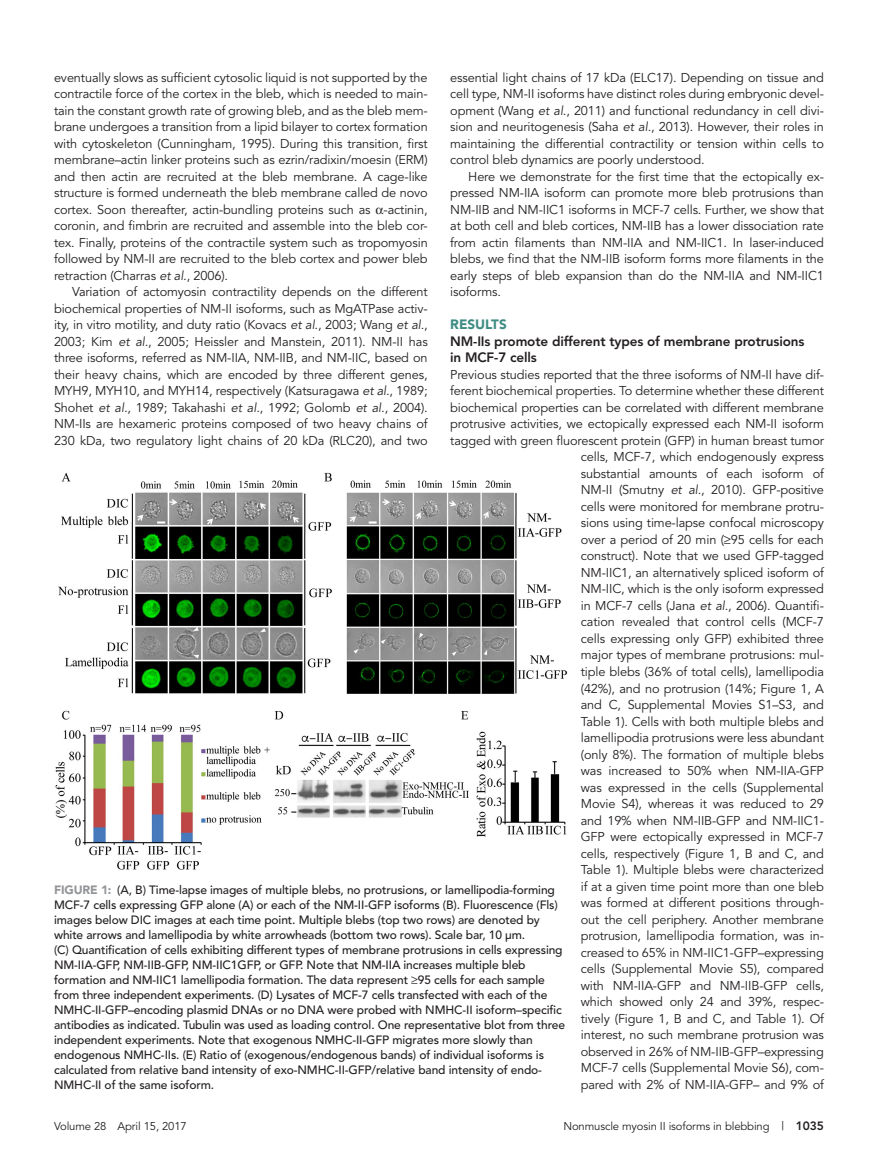
<style>
.page{position:relative;width:878px;height:1175px;background:#fff}
.page>*{position:absolute;margin:0;border:0;box-sizing:border-box;transform-origin:0 0}
.H2afterH1{font:800 13.5px/16.5px "Avenir";letter-spacing:-.01em;color:#231f20}
.t1{font:900 13.5px "Avenir";color:#3e8c83}
.Para{font:12.75px/16.5px "Avenir";letter-spacing:-.01em;color:#231f20;text-align:justify}
.ParaFL{font:12.75px/16.5px "Avenir";letter-spacing:-.01em;color:#231f20;text-align:right}
.FigCaption{font:500 12px/15px "Avenir";letter-spacing:-.01em;color:#231f20}
.ParaFL-2{font:11.25px "Avenir";letter-spacing:-.01em;color:#231f20}
.s1{font-style:italic}
.s2{font-weight:900;color:#939598}
.s3{font-size:12px}
.s4{font-weight:800;font-size:12px}
</style>
<div class="page">
<img style="left:55px;top:472px;width:512px;height:397px">
<p class="Para" style="left:54px;top:69px;width:375px">eventually slows as sufficient cytosolic liquid is not supported by the contractile force of the cortex in the bleb, which is needed to main&shy;tain the constant growth rate of growing bleb, and as the bleb mem&shy;brane undergoes a transition from a lipid bilayer to cortex formation with cytoskeleton (Cunningham, 1995). During this transition, first membrane–actin linker proteins such as ezrin/radixin/moesin (ERM) and then actin are recruited at the bleb membrane. A cage-like structure is formed underneath the bleb membrane called de novo cortex. Soon thereafter, actin-bundling proteins such as -actinin, coronin, and fimbrin are recruited and assemble into the bleb cor&shy;tex. Finally, proteins of the contractile system such as tropomyosin followed by NM-II are recruited to the bleb cortex and power bleb retraction (Charras <span class="s1">et al.</span>, 2006).</p>
<p class="Para" style="left:54px;top:284px;width:375px;text-indent:18px">Variation of actomyosin contractility depends on the different biochemical properties of NM-II isoforms, such as MgATPase activ&shy;ity, in vitro motility, and duty ratio (Kovacs <span class="s1">et al.</span>, 2003; Wang <span class="s1">et al.</span>, 2003; Kim <span class="s1">et al.</span>, 2005; Heissler and Manstein, 2011). NM-II has three isoforms, referred as NM-IIA, NM-IIB, and NM-IIC, based on their heavy chains, which are encoded by three different genes, MYH9, MYH10, and MYH14, respectively (Katsuragawa <span class="s1">et al.</span>, 1989; Shohet <span class="s1">et al.</span>, 1989; Takahashi <span class="s1">et al.</span>, 1992; Golomb <span class="s1">et al.</span>, 2004).<br>NM-IIs are hexameric proteins composed of two heavy chains of 230 kDa, two regulatory light chains of 20 kDa (RLC20), and two</p>
<p class="Para" style="left:450px;top:69px;width:375px">essential light chains of 17 kDa (ELC17). Depending on tissue and cell type, NM-II isoforms have distinct roles during embryonic devel&shy;opment (Wang <span class="s1">et al.</span>, 2011) and functional redundancy in cell divi&shy;sion and neuritogenesis (Saha <span class="s1">et al.</span>, 2013). However, their roles in maintaining the differential contractility or tension within cells to control bleb dynamics are poorly understood.</p>
<p class="Para" style="left:450px;top:168px;width:375px;text-indent:18px">Here we demonstrate for the first time that the ectopically ex&shy;pressed NM-IIA isoform can promote more bleb protrusions than NM-IIB and NM-IIC1 isoforms in MCF-7 cells. Further, we show that at both cell and bleb cortices, NM-IIB has a lower dissociation rate from actin filaments than NM-IIA and NM-IIC1. In laser-induced blebs, we find that the NM-IIB isoform forms more filaments in the early steps of bleb expansion than do the NM-IIA and NM-IIC1 isoforms.</p>
<h1 class="t1" style="left:450px;top:316px;width:58px">RESULTS</h1>
<p class="H2afterH1" style="left:450px;top:333px;width:356px">NM-IIs promote different types of membrane protrusions in MCF-7 cells</p>
<p class="ParaFL" style="left:450px;top:366px;width:375px">Previous studies reported that the three isoforms of NM-II have dif&shy;ferent biochemical properties. To determine whether these different biochemical properties can be correlated with different membrane protrusive activities, we ectopically expressed each NM-II isoform tagged with green fluorescent protein (GFP) in human breast tumor cells, MCF-7, which endogenously express<br>substantial amounts of each isoform of<br>NM-II (Smutny <span class="s1">et al.</span>, 2010). GFP-positive<br>cells were monitored for membrane protru-<br>sions using time-lapse confocal microscopy<br>over a period of 20 min (≥95 cells for each<br>construct). Note that we used GFP-tagged<br>NM-IIC1, an alternatively spliced isoform of<br>NM-IIC, which is the only isoform expressed<br>in MCF-7 cells (Jana <span class="s1">et al.</span>, 2006). Quantifi-<br>cation revealed that control cells (MCF-7<br>cells expressing only GFP) exhibited three<br>major types of membrane protrusions: mul-<br>tiple blebs (36% of total cells), lamellipodia<br>(42%), and no protrusion (14%; Figure 1, A<br>and C, Supplemental Movies S1–S3, and<br>Table 1). Cells with both multiple blebs and<br>lamellipodia protrusions were less abundant<br>(only 8%). The formation of multiple blebs<br>was increased to 50% when NM-IIA-GFP<br>was expressed in the cells (Supplemental<br>Movie S4), whereas it was reduced to 29<br>and 19% when NM-IIB-GFP and NM-IIC1-<br>GFP were ectopically expressed in MCF-7<br>cells, respectively (Figure 1, B and C, and<br>Table 1). Multiple blebs were characterized<br>if at a given time point more than one bleb<br>was formed at different positions through-<br>out the cell periphery. Another membrane<br>protrusion, lamellipodia formation, was in-<br>creased to 65% in NM-IIC1-GFP–expressing<br>cells (Supplemental Movie S5), compared<br>with NM-IIA-GFP and NM-IIB-GFP cells,<br>which showed only 24 and 39%, respec-<br>tively (Figure 1, B and C, and Table 1). Of<br>interest, no such membrane protrusion was<br>observed in 26% of NM-IIB-GFP–expressing<br>MCF-7 cells (Supplemental Movie S6), com-<br>pared with 2% of NM-IIA-GFP– and 9% of</p>
<p class="FigCaption" style="left:54px;top:882px;width:512px"><span class="s2">FIGURE 1:</span> (A, B) Time-lapse images of multiple blebs, no protrusions, or lamellipodia-forming MCF-7 cells expressing GFP alone (A) or each of the NM-II-GFP isoforms (B). Fluorescence (Fls) images below DIC images at each time point. Multiple blebs (top two rows) are denoted by white arrows and lamellipodia by white arrowheads (bottom two rows). Scale bar, 10 µm.<br>(C) Quantification of cells exhibiting different types of membrane protrusions in cells expressing NM-IIA-GFP, NM-IIB-GFP, NM-IIC1GFP, or GFP. Note that NM-IIA increases multiple bleb formation and NM-IIC1 lamellipodia formation. The data represent ≥95 cells for each sample from three independent experiments. (D) Lysates of MCF-7 cells transfected with each of the NMHC-II-GFP–encoding plasmid DNAs or no DNA were probed with NMHC-II isoform–specific antibodies as indicated. Tubulin was used as loading control. One representative blot from three independent experiments. Note that exogenous NMHC-II-GFP migrates more slowly than endogenous NMHC-IIs. (E) Ratio of (exogenous/endogenous bands) of individual isoforms is calculated from relative band intensity of exo-NMHC-II-GFP/relative band intensity of endo-NMHC-II of the same isoform.</p>
<p class="ParaFL-2" style="left:54px;top:1119px;width:134px">Volume 28 April 15, 2017</p>
<p class="ParaFL-2" style="left:563px;top:1119px;width:262px">Nonmuscle myosin II isoforms in blebbing <span class="s3">|</span> <span class="s4">1035</span></p>
</div>
